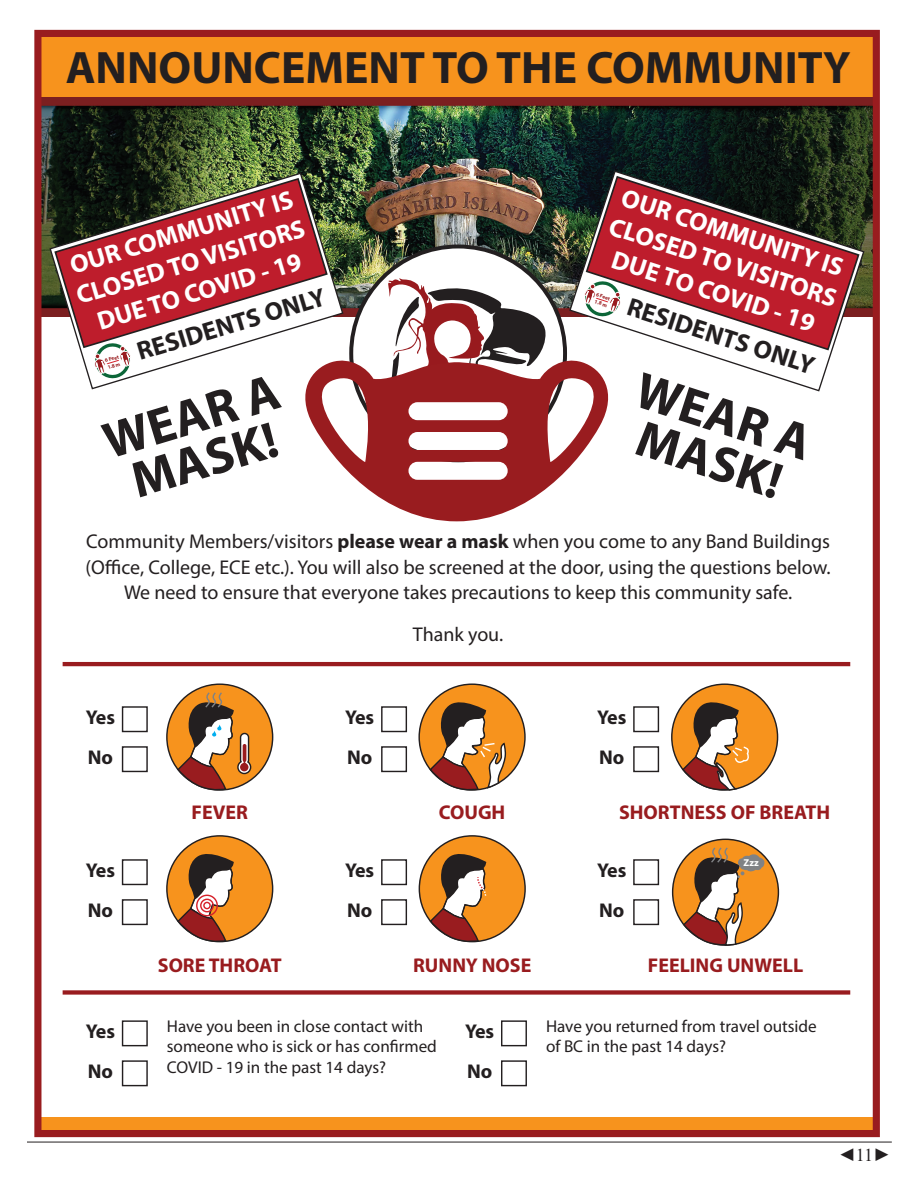
<style>
.page{position:relative;width:918px;height:1188px;background:#fff}
.page>*{position:absolute;margin:0;border:0;box-sizing:border-box;transform-origin:0 0}
.t1{font:700 51.3px/45.8px "Myriad Pro";color:#231f20;text-align:center}
.t2{font:700 45.6px "Myriad Pro";color:#231f20}
.t3{font:700 25.8px/30.9px "Myriad Pro";color:#fff;text-align:center}
.t4{font:700 25.8px "Myriad Pro";color:#231f20}
.t5{font:19.95px/25.7px "Myriad Pro";color:#231f20;text-align:center}
.t6{font:700 19.95px "Myriad Pro";color:#991c1f}
.t7{font:700 19.95px/39.9px "Myriad Pro";letter-spacing:-.005em;color:#231f20}
.t8{font:18px "Times New Roman";color:#231f20}
.t9{font:17.1px/20.5px "Myriad Pro";color:#231f20}
.t10{font:700 10.05px "Myriad Pro";color:#fff}
.t11{font:700 5.25px "Myriad Pro";color:#991c1f}
.s1{font-weight:700}
</style>
<div class="page">
<hr style="left:27px;top:1142px;width:865px;height:1px;background:#231f20">
<div style="left:38px;top:33px;width:838px;height:65px;background:#f7931d"></div>
<div style="left:38px;top:1117px;width:838px;height:13px;background:#f7931d"></div>
<img style="left:42px;top:98px;width:830px;height:219px">
<svg style="left:49px;top:172px;width:295px;height:218px"></svg>
<svg style="left:53px;top:177px;width:276px;height:172px"></svg>
<svg style="left:91px;top:339px;width:41px;height:47px"></svg>
<svg style="left:568px;top:170px;width:297px;height:222px"></svg>
<svg style="left:585px;top:175px;width:276px;height:176px"></svg>
<svg style="left:584px;top:281px;width:38px;height:36px"></svg>
<div style="left:167px;top:684px;width:106px;height:106px;background:#f7931d;border-radius:50%"></div>
<svg style="left:176px;top:691px;width:76px;height:100px"></svg>
<div style="left:167px;top:836px;width:106px;height:106px;background:#f7931d;border-radius:50%"></div>
<svg style="left:176px;top:849px;width:59px;height:94px"></svg>
<div style="left:203px;top:902px;width:8px;height:7px;border:1px solid #d6222b;border-radius:50%"></div>
<div style="left:200px;top:899px;width:14px;height:13px;border:1px solid #d6222b;border-radius:50%"></div>
<div style="left:196px;top:895px;width:22px;height:21px;border:1px solid #d6222b;border-radius:50%"></div>
<div style="left:419px;top:836px;width:106px;height:106px;background:#f7931d;border-radius:50%"></div>
<svg style="left:429px;top:849px;width:58px;height:94px"></svg>
<div style="left:419px;top:684px;width:106px;height:106px;background:#f7931d;border-radius:50%"></div>
<svg style="left:428px;top:697px;width:79px;height:94px"></svg>
<div style="left:673px;top:839px;width:105px;height:106px;background:#f7931d;border-radius:50%"></div>
<svg style="left:682px;top:846px;width:82px;height:100px"></svg>
<div style="left:672px;top:684px;width:106px;height:106px;background:#f7931d;border-radius:50%"></div>
<svg style="left:681px;top:697px;width:69px;height:94px"></svg>
<div style="left:122px;top:706px;width:26px;height:26px;border:1px solid #231f20"></div>
<div style="left:122px;top:746px;width:26px;height:26px;border:1px solid #231f20"></div>
<div style="left:122px;top:859px;width:26px;height:26px;border:1px solid #231f20"></div>
<div style="left:122px;top:899px;width:26px;height:26px;border:1px solid #231f20"></div>
<div style="left:381px;top:706px;width:26px;height:26px;border:1px solid #231f20"></div>
<div style="left:381px;top:746px;width:26px;height:26px;border:1px solid #231f20"></div>
<div style="left:381px;top:859px;width:26px;height:26px;border:1px solid #231f20"></div>
<div style="left:381px;top:899px;width:26px;height:26px;border:1px solid #231f20"></div>
<div style="left:633px;top:706px;width:26px;height:26px;border:1px solid #231f20"></div>
<div style="left:633px;top:746px;width:26px;height:26px;border:1px solid #231f20"></div>
<div style="left:633px;top:859px;width:26px;height:26px;border:1px solid #231f20"></div>
<div style="left:633px;top:899px;width:26px;height:26px;border:1px solid #231f20"></div>
<div style="left:351px;top:246px;width:214px;height:214px;background:#fff;border-radius:50%"></div>
<svg style="left:378px;top:278px;width:168px;height:78px"></svg>
<svg style="left:295px;top:356px;width:325px;height:165px"></svg>
<div style="left:122px;top:1020px;width:26px;height:26px;border:1px solid #231f20"></div>
<div style="left:122px;top:1060px;width:26px;height:26px;border:1px solid #231f20"></div>
<div style="left:501px;top:1020px;width:26px;height:26px;border:1px solid #231f20"></div>
<div style="left:501px;top:1060px;width:26px;height:26px;border:1px solid #231f20"></div>
<div style="left:63px;top:990px;width:787px;height:5px;background:#991c1f"></div>
<hr style="left:63px;top:662px;width:787px;height:4px;background:#991c1f">
<div style="left:34px;top:30px;width:846px;height:1107px;border:7px solid #991c1f"></div>
<p class="t2" style="left:66px;top:38px;width:786px">ANNOUNCEMENT TO THE COMMUNITY</p>
<p class="t3" style="left:625px;top:180px;width:239px;rotate:18deg">OUR COMMUNITY IS<br>CLOSED TO VISITORS<br>DUE TO COVID - 19</p>
<p class="t3" style="left:63px;top:251px;width:239px;rotate:-17deg">OUR COMMUNITY IS<br>CLOSED TO VISITORS<br>DUE TO COVID - 19</p>
<p class="t4" style="left:133px;top:336px;width:197px;rotate:-17deg">RESIDENTS ONLY</p>
<p class="t11" style="left:597px;top:291px;width:16px;rotate:18deg">6 Feet</p>
<p class="t4" style="left:633px;top:290px;width:197px;rotate:18deg">RESIDENTS ONLY</p>
<p class="t11" style="left:596px;top:298px;width:14px;rotate:18deg">1.8 m</p>
<p class="t11" style="left:104px;top:357px;width:16px;rotate:-17deg">6 Feet</p>
<p class="t11" style="left:107px;top:364px;width:14px;rotate:-17deg">1.8 m</p>
<p class="t1" style="left:97px;top:419px;width:183px;rotate:-17deg">WEAR A<br>MASK!</p>
<p class="t1" style="left:645px;top:365px;width:183px;rotate:18deg">WEAR A<br>MASK!</p>
<p class="t5" style="left:86px;top:528px;width:747px">Community Members/visitors <span class="s1">please wear a mask</span> when you come to any Band Buildings (Office, College, ECE etc.). You will also be screened at the door, using the questions below.<br>We need to ensure that everyone takes precautions to keep this community safe.</p>
<p class="t5" style="left:413px;top:621px;width:92px">Thank you.</p>
<p class="t7" style="left:86px;top:697px;width:31px">Yes<br>No</p>
<p class="t7" style="left:86px;top:850px;width:31px">Yes<br>No</p>
<p class="t6" style="left:191px;top:799px;width:58px">FEVER</p>
<p class="t7" style="left:345px;top:697px;width:31px">Yes<br>No</p>
<p class="t7" style="left:345px;top:850px;width:31px">Yes<br>No</p>
<p class="t6" style="left:439px;top:799px;width:68px">COUGH</p>
<p class="t6" style="left:158px;top:952px;width:125px">SORE THROAT</p>
<p class="t6" style="left:413px;top:952px;width:120px">RUNNY NOSE</p>
<p class="t7" style="left:597px;top:697px;width:31px">Yes<br>No</p>
<p class="t6" style="left:619px;top:799px;width:213px">SHORTNESS OF BREATH</p>
<p class="t7" style="left:597px;top:850px;width:31px">Yes<br>No</p>
<p class="t10" style="left:744px;top:856px;width:17px">Zzz</p>
<p class="t6" style="left:648px;top:952px;width:157px">FEELING UNWELL</p>
<p class="t7" style="left:86px;top:1011px;width:31px">Yes<br>No</p>
<p class="t9" style="left:167px;top:1016px;width:272px">Have you been in close contact with someone who is sick or has confirmed<br>COVID - 19 in the past 14 days?</p>
<p class="t7" style="left:465px;top:1011px;width:31px">Yes<br>No</p>
<p class="t9" style="left:546px;top:1016px;width:272px">Have you returned from travel outside of BC in the past 14 days?</p>
<p class="t8" style="left:838px;top:1142px;width:54px">◄11►</p>
</div>
